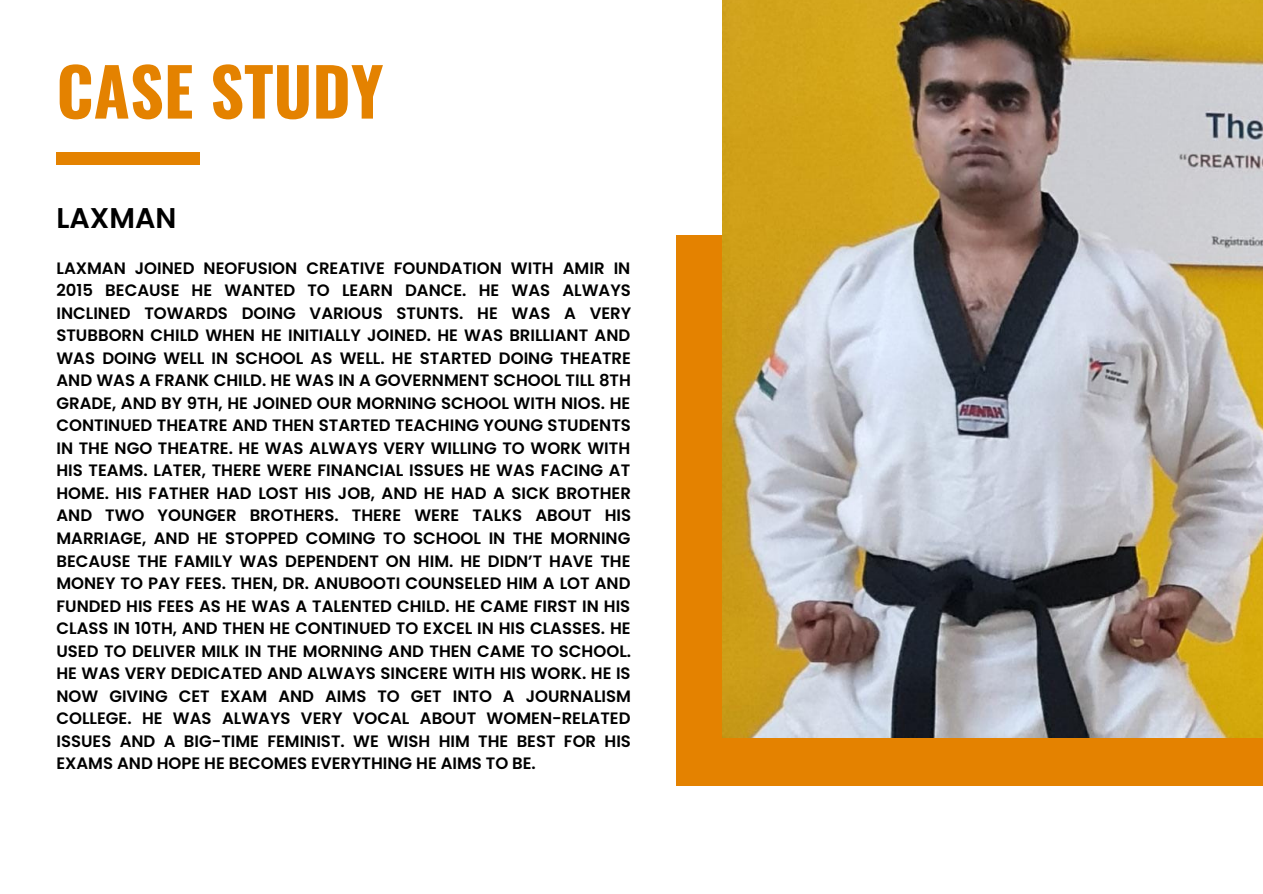
<style>
.page{position:relative;width:1263px;height:894px;background:#fff}
.page>*{position:absolute;margin:0;border:0;box-sizing:border-box;transform-origin:0 0}
.t1{font:700 66px "Oswald";color:#e48200}
.t2{font:600 28.5px "Poppins";color:#000}
.t3{font:600 16.5px/22.5px "Poppins";color:#000;text-align:justify}
</style>
<div class="page">
<div style="left:677px;top:235px;width:586px;height:550px;background:#e48200"></div>
<img style="left:722px;top:0;width:541px;height:737px">
<div style="left:56px;top:152px;width:144px;height:13px;background:#e48200"></div>
<h1 class="t1" style="left:56px;top:40px;width:329px">CASE STUDY</h1>
<h2 class="t2" style="left:56px;top:198px;width:121px">LAXMAN</h2>
<p class="t3" style="left:56px;top:257px;width:576px">LAXMAN JOINED NEOFUSION CREATIVE FOUNDATION WITH AMIR IN 2015 BECAUSE HE WANTED TO LEARN DANCE. HE WAS ALWAYS INCLINED TOWARDS DOING VARIOUS STUNTS. HE WAS A VERY STUBBORN CHILD WHEN HE INITIALLY JOINED. HE WAS BRILLIANT AND WAS DOING WELL IN SCHOOL AS WELL. HE STARTED DOING THEATRE AND WAS A FRANK CHILD. HE WAS IN A GOVERNMENT SCHOOL TILL 8TH GRADE, AND BY 9TH, HE JOINED OUR MORNING SCHOOL WITH NIOS. HE CONTINUED THEATRE AND THEN STARTED TEACHING YOUNG STUDENTS IN THE NGO THEATRE. HE WAS ALWAYS VERY WILLING TO WORK WITH HIS TEAMS. LATER, THERE WERE FINANCIAL ISSUES HE WAS FACING AT HOME. HIS FATHER HAD LOST HIS JOB, AND HE HAD A SICK BROTHER AND TWO YOUNGER BROTHERS. THERE WERE TALKS ABOUT HIS MARRIAGE, AND HE STOPPED COMING TO SCHOOL IN THE MORNING BECAUSE THE FAMILY WAS DEPENDENT ON HIM. HE DIDN’T HAVE THE MONEY TO PAY FEES. THEN, DR. ANUBOOTI COUNSELED HIM A LOT AND FUNDED HIS FEES AS HE WAS A TALENTED CHILD. HE CAME FIRST IN HIS CLASS IN 10TH, AND THEN HE CONTINUED TO EXCEL IN HIS CLASSES. HE USED TO DELIVER MILK IN THE MORNING AND THEN CAME TO SCHOOL.<br>HE WAS VERY DEDICATED AND ALWAYS SINCERE WITH HIS WORK. HE IS NOW GIVING CET EXAM AND AIMS TO GET INTO A JOURNALISM COLLEGE. HE WAS ALWAYS VERY VOCAL ABOUT WOMEN-RELATED ISSUES AND A BIG-TIME FEMINIST. WE WISH HIM THE BEST FOR HIS EXAMS AND HOPE HE BECOMES EVERYTHING HE AIMS TO BE.</p>
</div>
